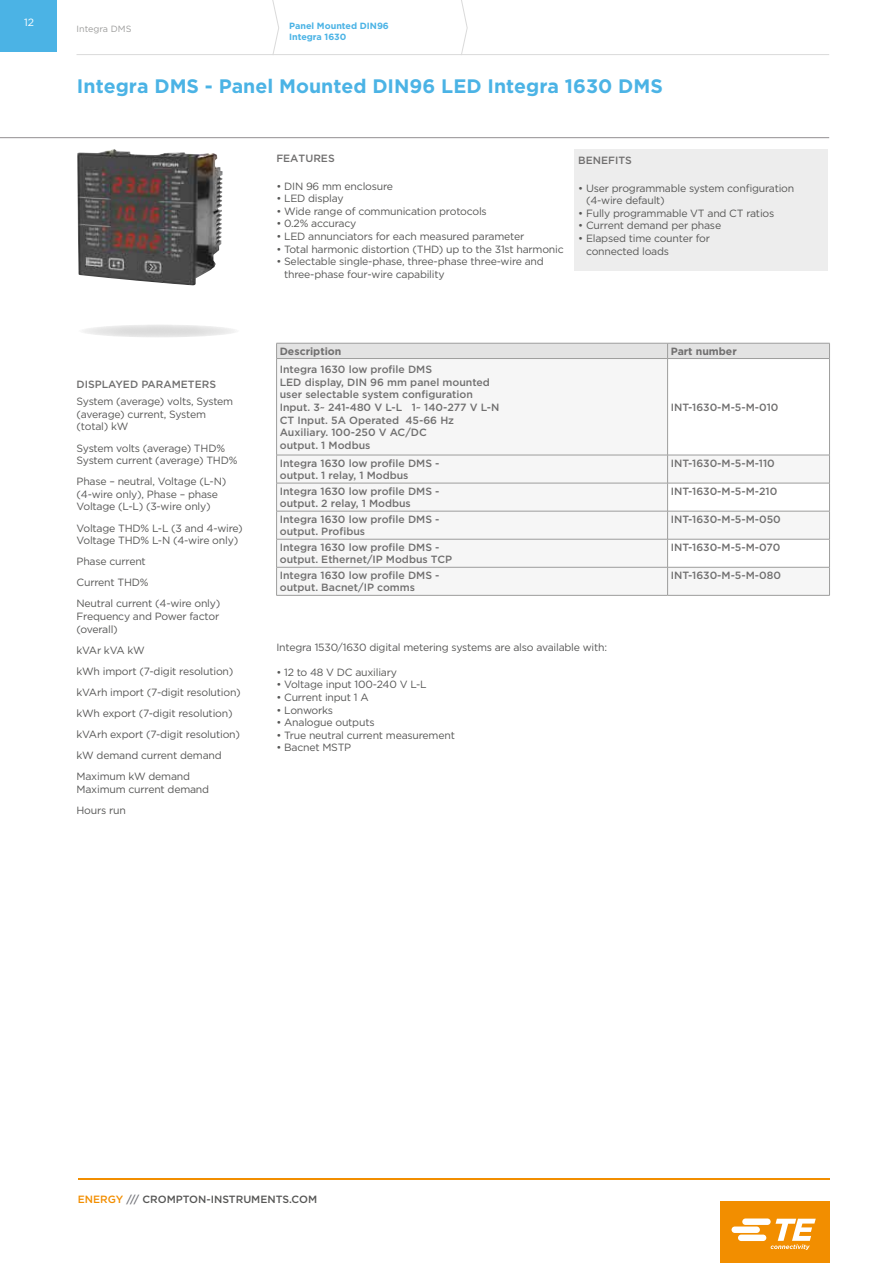
<style>
.page{position:relative;width:893px;height:1263px;background:#fff}
.page>*{position:absolute;margin:0;border:0;box-sizing:border-box;transform-origin:0 0}
.t1{font:700 19.5px "Gotham";color:#4bb3e5}
.t2{font:10.5px/12.6px "Gotham";letter-spacing:-.02em;color:#575756}
.t3{font:500 10.5px/12.6px "Gotham";color:#706f6f}
.t4{font:500 10.5px "Gotham";color:#575756}
.t5{font:700 10.5px "Gotham";color:#706f6f}
.t6{font:10.5px "Gotham";color:#fff}
.t7{font:700 9px/10.8px "Gotham";color:#4bb3e5}
.t8{font:9px "Gotham";color:#9d9d9c}
.s1{color:#f28e00}
.s2{color:#75767c}
</style>
<div class="page">
<hr style="left:0;top:137px;width:829px;height:1px;background:#928f91">
<div style="left:721px;top:1201px;width:109px;height:62px;background:#f28e00"></div>
<svg style="left:731px;top:1218px;width:85px;height:32px"></svg>
<hr style="left:78px;top:1178px;width:751px;height:1px;background:#f28e00">
<hr style="left:77px;top:54px;width:752px;height:1px;background:#dadada">
<svg style="left:272px;top:0;width:7px;height:54px"></svg>
<svg style="left:461px;top:0;width:7px;height:54px"></svg>
<div style="left:0;top:0;width:56px;height:52px;background:#4bb3e5"></div>
<img style="left:77px;top:149px;width:146px;height:136px">
<svg style="left:277px;top:359px;width:552px;height:236px;fill:#f6f6f6"></svg>
<svg style="left:276px;top:343px;width:554px;height:15px;background:#dfdfdf"></svg>
<hr style="left:276px;top:358px;width:392px;height:1px;background:#9d9d9c">
<hr style="left:276px;top:359px;width:1px;height:96px;background:#9d9d9c">
<hr style="left:668px;top:358px;width:162px;height:1px;background:#9d9d9c">
<hr style="left:667px;top:359px;width:1px;height:96px;background:#9d9d9c">
<hr style="left:829px;top:359px;width:1px;height:96px;background:#9d9d9c">
<hr style="left:276px;top:455px;width:392px;height:1px;background:#9d9d9c">
<hr style="left:668px;top:455px;width:162px;height:1px;background:#9d9d9c">
<hr style="left:276px;top:483px;width:392px;height:1px;background:#9d9d9c">
<hr style="left:668px;top:483px;width:162px;height:1px;background:#9d9d9c">
<hr style="left:276px;top:511px;width:392px;height:1px;background:#9d9d9c">
<hr style="left:668px;top:511px;width:162px;height:1px;background:#9d9d9c">
<hr style="left:276px;top:539px;width:392px;height:1px;background:#9d9d9c">
<hr style="left:668px;top:539px;width:162px;height:1px;background:#9d9d9c">
<hr style="left:276px;top:567px;width:392px;height:1px;background:#9d9d9c">
<svg style="left:276px;top:455px;width:1px;height:140px"></svg>
<hr style="left:668px;top:567px;width:162px;height:1px;background:#9d9d9c">
<svg style="left:667px;top:455px;width:1px;height:140px"></svg>
<svg style="left:829px;top:455px;width:1px;height:140px"></svg>
<hr style="left:276px;top:595px;width:392px;height:1px;background:#9d9d9c">
<hr style="left:668px;top:595px;width:162px;height:1px;background:#9d9d9c">
<svg style="left:78px;top:324px;width:162px;height:13px;fill:#e5e5e5"></svg>
<div style="left:574px;top:149px;width:254px;height:122px;background:#ededed"></div>
<p class="t6" style="left:24px;top:15px;width:12px">12</p>
<p class="t8" style="left:77px;top:23px;width:56px">Integra DMS</p>
<p class="t7" style="left:289px;top:20px;width:101px">Panel Mounted DIN96<br>Integra 1630</p>
<h1 class="t1" style="left:77px;top:73px;width:587px">Integra DMS - Panel Mounted DIN96 LED Integra 1630 DMS</h1>
<p class="t3" style="left:77px;top:378px;width:141px">DISPLAYED PARAMETERS</p>
<p class="t2" style="left:77px;top:395px;width:158px">System (average) volts, System (average) current, System (total) kW</p>
<p class="t2" style="left:77px;top:441px;width:162px">System volts (average) THD%<br>System current (average) THD%</p>
<p class="t2" style="left:77px;top:475px;width:151px">Phase – neutral, Voltage (L-N) (4-wire only), Phase – phase<br>Voltage (L-L) (3-wire only)</p>
<p class="t2" style="left:77px;top:521px;width:168px">Voltage THD% L-L (3 and 4-wire)<br>Voltage THD% L-N (4-wire only)</p>
<p class="t2" style="left:77px;top:551px;width:145px;line-height:21.1px">Phase current<br>Current THD%<br>Neutral current (4-wire only)</p>
<p class="t2" style="left:77px;top:610px;width:144px">Frequency and Power factor (overall)</p>
<p class="t2" style="left:77px;top:639px;width:166px;line-height:21.1px">kVAr kVA kW<br>kWh import (7-digit resolution) kVArh import (7-digit resolution) kWh export (7-digit resolution) kVArh export (7-digit resolution) kW demand current demand<br>Maximum kW demand</p>
<p class="t2" style="left:77px;top:778px;width:134px;line-height:21.1px">Maximum current demand<br>Hours run</p>
<p class="t3" style="left:276px;top:152px;width:60px">FEATURES</p>
<p class="t2" style="left:276px;top:179px;width:118px">• DIN 96 mm enclosure</p>
<p class="t2" style="left:276px;top:192px;width:69px">• LED display</p>
<p class="t2" style="left:276px;top:204px;width:212px">• Wide range of communication protocols</p>
<p class="t2" style="left:276px;top:217px;width:81px">• 0.2% accuracy</p>
<p class="t2" style="left:276px;top:230px;width:249px">• LED annunciators for each measured parameter</p>
<p class="t2" style="left:276px;top:242px;width:289px">• Total harmonic distortion (THD) up to the 31st harmonic</p>
<p class="t2" style="left:284px;top:255px;width:261px;text-indent:-8px">• Selectable single-phase, three-phase three-wire and three-phase four-wire capability</p>
<p class="t3" style="left:578px;top:154px;width:55px">BENEFITS</p>
<p class="t2" style="left:586px;top:181px;width:210px;text-indent:-8px">• User programmable system configuration (4-wire default)</p>
<p class="t2" style="left:578px;top:207px;width:198px">• Fully programmable VT and CT ratios</p>
<p class="t2" style="left:578px;top:219px;width:144px">• Current demand per phase</p>
<p class="t2" style="left:586px;top:232px;width:125px;text-indent:-8px">• Elapsed time counter for connected loads</p>
<p class="t5" style="left:280px;top:344px;width:63px">Description</p>
<p class="t5" style="left:671px;top:344px;width:67px">Part number</p>
<p class="t3" style="left:280px;top:363px;width:221px">Integra 1630 low profile DMS<br>LED display, DIN 96 mm panel mounted user selectable system configuration<br>Input. 3~ 241-480 V L-L 1~ 140-277 V L-N<br>CT Input. 5A Operated 45-66 Hz<br>Auxiliary. 100-250 V AC/DC<br>output. 1 Modbus</p>
<p class="t3" style="left:671px;top:401px;width:109px">INT-1630-M-5-M-010</p>
<p class="t3" style="left:280px;top:456px;width:161px">Integra 1630 low profile DMS - output. 1 relay, 1 Modbus</p>
<p class="t3" style="left:671px;top:456px;width:105px">INT-1630-M-5-M-110</p>
<p class="t3" style="left:280px;top:484px;width:161px">Integra 1630 low profile DMS - output. 2 relay, 1 Modbus</p>
<p class="t3" style="left:671px;top:484px;width:108px">INT-1630-M-5-M-210</p>
<p class="t3" style="left:280px;top:513px;width:161px">Integra 1630 low profile DMS - output. Profibus</p>
<p class="t3" style="left:671px;top:513px;width:112px">INT-1630-M-5-M-050</p>
<p class="t3" style="left:280px;top:541px;width:174px">Integra 1630 low profile DMS - output. Ethernet/IP Modbus TCP</p>
<p class="t3" style="left:671px;top:541px;width:111px">INT-1630-M-5-M-070</p>
<p class="t3" style="left:280px;top:569px;width:161px">Integra 1630 low profile DMS - output. Bacnet/IP comms</p>
<p class="t3" style="left:671px;top:569px;width:112px">INT-1630-M-5-M-080</p>
<p class="t2" style="left:276px;top:640px;width:332px">Integra 1530/1630 digital metering systems are also available with:</p>
<p class="t2" style="left:276px;top:666px;width:122px">• 12 to 48 V DC auxiliary</p>
<p class="t2" style="left:276px;top:678px;width:152px">• Voltage input 100-240 V L-L</p>
<p class="t2" style="left:276px;top:691px;width:94px">• Current input 1 A</p>
<p class="t2" style="left:276px;top:703px;width:58px">• Lonworks</p>
<p class="t2" style="left:276px;top:716px;width:100px">• Analogue outputs</p>
<p class="t2" style="left:276px;top:729px;width:180px">• True neutral current measurement</p>
<p class="t2" style="left:276px;top:741px;width:76px">• Bacnet MSTP</p>
<p class="t4" style="left:78px;top:1192px;width:241px"><span class="s1">ENERGY</span> <span class="s2">///</span> CROMPTON-INSTRUMENTS.COM</p>
</div>
